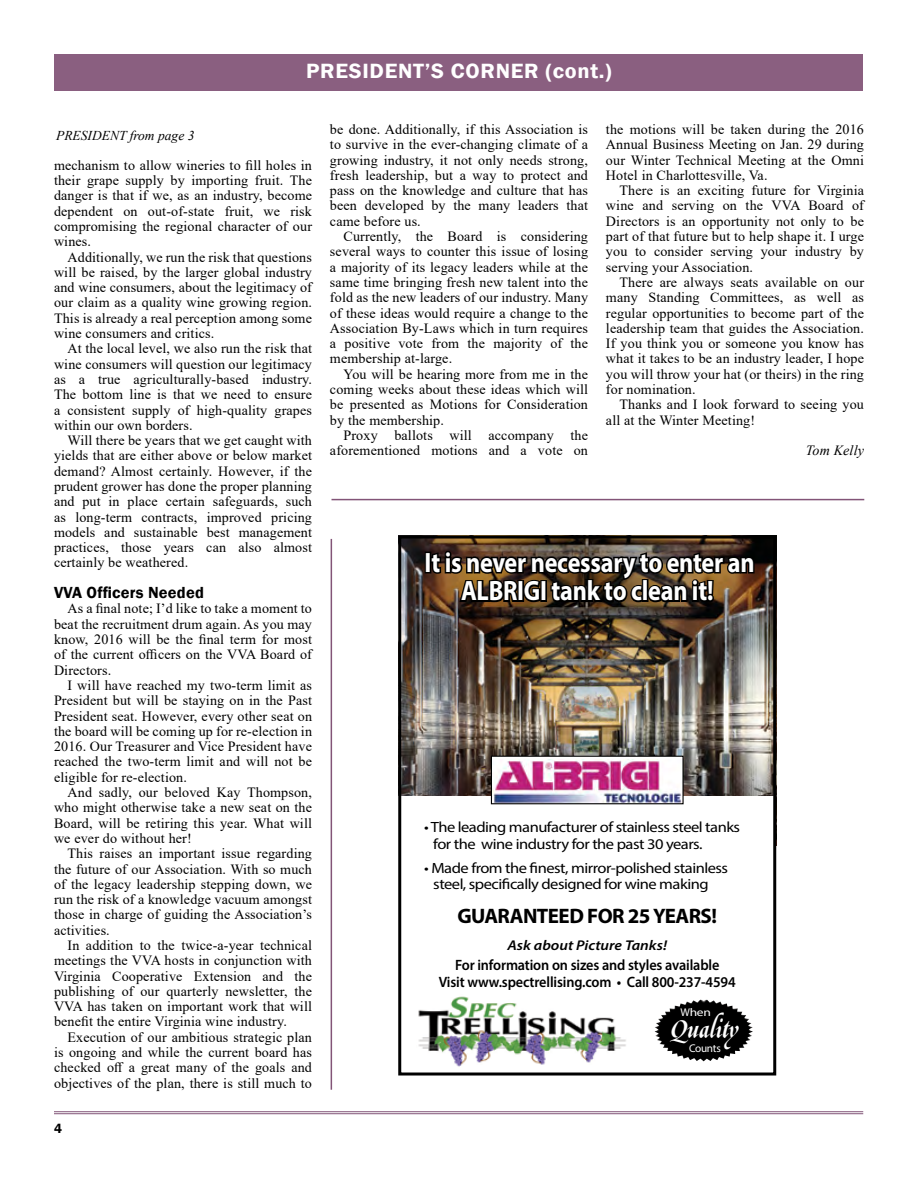
<style>
.page{position:relative;width:918px;height:1188px;background:#fff}
.page>*{position:absolute;margin:0;border:0;box-sizing:border-box;transform-origin:0 0}
.t1{font:700 28.05px/28.5px "Myriad Pro";letter-spacing:-.01em;color:#fff;text-align:center;scale:.86 1}
.t2{font:27px "Le Griffe D";letter-spacing:-.01em;color:#fff;scale:1.11 1}
.t3{font:600 21.15px "Franklin Gothic";letter-spacing:.03em;color:#fff;scale:1.05 1}
.t4{font:700 21px "Myriad Pro";letter-spacing:-.025em;color:#000}
.t5{font:600 16.5px "Franklin Gothic";letter-spacing:.01em;color:#000}
.t6{font:600 15px/16.5px "Myriad Pro";letter-spacing:-.01em;color:#000;text-align:center;scale:.95 1}
.t7{font:14.85px/16.5px "Myriad Pro";letter-spacing:-.03em;color:#000;scale:1.11 1}
.t8{font:14.1px/15.3px "Times New Roman";letter-spacing:.01em;color:#000;text-align:justify}
.t9{font:italic 600 14.1px "Myriad Pro";color:#000;scale:1.11 1}
.t10{font:italic 14.1px "Times New Roman";letter-spacing:.01em;color:#000}
.t11{font:700 13.5px "Myriad Pro";letter-spacing:-.01em;color:#000;scale:.95 1}
.t12{font:600 13.5px "Myriad Pro";color:#000;scale:1.11 1}
.t13{font:italic 13.5px "Times New Roman";color:#000}
.t14{font:600 13.5px "Franklin Gothic";color:#000}
.t15{font:11.25px "Myriad Pro";letter-spacing:-.025em;color:#fff}
</style>
<div class="page">
<div style="left:55px;top:55px;width:808px;height:36px;background:#8a5f80"></div>
<hr style="left:54px;top:1111px;width:809px;height:1px;background:#825477">
<hr style="left:54px;top:1113px;width:809px;height:1px;background:#825477">
<img style="left:402px;top:540px;width:370px;height:257px">
<img style="left:418px;top:996px;width:208px;height:71px">
<img style="left:656px;top:1000px;width:44px;height:25px">
<div style="left:491px;top:756px;width:192px;height:48px;background:#fff"></div>
<img style="left:493px;top:760px;width:189px;height:42px">
<div style="left:491px;top:756px;width:193px;height:48px;border:1px solid #000"></div>
<div style="left:425px;top:552px;width:6px;height:21px;border:3px solid #000"></div>
<img style="left:429px;top:540px;width:327px;height:116px">
<div style="left:398px;top:536px;width:378px;height:540px;border:3px solid #000"></div>
<hr style="left:332px;top:499px;width:532px;height:1px;background:#825477">
<hr style="left:331px;top:539px;width:1px;height:551px;background:#825477">
<h3 class="t3" style="left:306px;top:58px;width:293px">PRESIDENT’S CORNER (cont.)</h3>
<p class="t13" style="left:56px;top:126px;width:140px">PRESIDENT from page 3</p>
<p class="t8" style="left:54px;top:157px;width:260px">mechanism to allow wineries to fill holes in their grape supply by importing fruit. The danger is that if we, as an industry, become dependent on out-of-state fruit, we risk compromising the regional character of our wines.</p>
<p class="t8" style="left:54px;top:249px;width:260px;text-indent:13px">Additionally, we run the risk that questions will be raised, by the larger global industry and wine consumers, about the legitimacy of our claim as a quality wine growing region.<br>This is already a real perception among some wine consumers and critics.</p>
<p class="t8" style="left:54px;top:340px;width:260px;text-indent:13px">At the local level, we also run the risk that wine consumers will question our legitimacy as a true agriculturally-based industry.<br>The bottom line is that we need to ensure a consistent supply of high-quality grapes within our own borders.</p>
<p class="t8" style="left:54px;top:432px;width:260px;text-indent:13px">Will there be years that we get caught with yields that are either above or below market demand? Almost certainly. However, if the prudent grower has done the proper planning and put in place certain safeguards, such as long-term contracts, improved pricing models and sustainable best management practices, those years can also almost certainly be weathered.</p>
<p class="t5" style="left:54px;top:582px;width:151px">VVA Officers Needed</p>
<p class="t8" style="left:54px;top:601px;width:260px;text-indent:13px">As a final note; I’d like to take a moment to beat the recruitment drum again. As you may know, 2016 will be the final term for most of the current officers on the VVA Board of Directors.</p>
<p class="t8" style="left:54px;top:677px;width:260px;text-indent:13px">I will have reached my two-term limit as President but will be staying on in the Past President seat. However, every other seat on the board will be coming up for re-election in 2016. Our Treasurer and Vice President have reached the two-term limit and will not be eligible for re-election.</p>
<p class="t8" style="left:54px;top:784px;width:260px;text-indent:13px">And sadly, our beloved Kay Thompson, who might otherwise take a new seat on the Board, will be retiring this year. What will we ever do without her!</p>
<p class="t8" style="left:54px;top:845px;width:260px;text-indent:13px">This raises an important issue regarding the future of our Association. With so much of the legacy leadership stepping down, we run the risk of a knowledge vacuum amongst those in charge of guiding the Association’s activities.</p>
<p class="t8" style="left:54px;top:937px;width:260px;text-indent:13px">In addition to the twice-a-year technical meetings the VVA hosts in conjunction with Virginia Cooperative Extension and the publishing of our quarterly newsletter, the VVA has taken on important work that will benefit the entire Virginia wine industry.</p>
<p class="t8" style="left:54px;top:1029px;width:260px;text-indent:13px">Execution of our ambitious strategic plan is ongoing and while the current board has checked off a great many of the goals and objectives of the plan, there is still much to</p>
<p class="t14" style="left:54px;top:1121px;width:9px">4</p>
<p class="t8" style="left:330px;top:121px;width:260px">be done. Additionally, if this Association is to survive in the ever-changing climate of a growing industry, it not only needs strong, fresh leadership, but a way to protect and pass on the knowledge and culture that has been developed by the many leaders that came before us.</p>
<p class="t8" style="left:330px;top:228px;width:260px;text-indent:13px">Currently, the Board is considering several ways to counter this issue of losing a majority of its legacy leaders while at the same time bringing fresh new talent into the fold as the new leaders of our industry. Many of these ideas would require a change to the Association By-Laws which in turn requires a positive vote from the majority of the membership at-large.</p>
<p class="t8" style="left:330px;top:366px;width:260px;text-indent:13px">You will be hearing more from me in the coming weeks about these ideas which will be presented as Motions for Consideration by the membership.</p>
<p class="t8" style="left:330px;top:427px;width:260px;text-align:right">Proxy ballots will accompany the aforementioned motions and a vote on</p>
<p class="t8" style="left:606px;top:121px;width:260px">the motions will be taken during the 2016<br>Annual Business Meeting on Jan. 29 during our Winter Technical Meeting at the Omni Hotel in Charlottesville, Va.</p>
<p class="t8" style="left:606px;top:182px;width:260px;text-indent:13px">There is an exciting future for Virginia wine and serving on the VVA Board of Directors is an opportunity not only to be part of that future but to help shape it. I urge you to consider serving your industry by serving your Association.</p>
<p class="t8" style="left:606px;top:274px;width:260px;text-indent:13px">There are always seats available on our many Standing Committees, as well as regular opportunities to become part of the leadership team that guides the Association.<br>If you think you or someone you know has what it takes to be an industry leader, I hope you will throw your hat (or theirs) in the ring for nomination.</p>
<p class="t8" style="left:606px;top:396px;width:260px;text-indent:13px">Thanks and I look forward to seeing you all at the Winter Meeting!</p>
<p class="t10" style="left:806px;top:441px;width:60px">Tom Kelly</p>
<h1 class="t1" style="left:425px;top:547px;width:385px">It is never necessary to enter an<br>ALBRIGI tank to clean it!</h1>
<p class="t7" style="left:433px;top:819px;width:278px;text-indent:-9px">• The leading manufacturer of stainless steel tanks for the wine industry for the past 30 years.</p>
<p class="t7" style="left:433px;top:859px;width:267px;text-indent:-9px">• Made from the finest, mirror-polished stainless steel, specifically designed for wine making</p>
<h3 class="t4" style="left:457px;top:902px;width:261px">GUARANTEED FOR 25 YEARS!</h3>
<p class="t12" style="left:498px;top:935px;width:161px">ASK ABOUT PICTURETANKS</p>
<p class="t11" style="left:477px;top:955px;width:234px">For information on all available models:</p>
<p class="t9" style="left:507px;top:937px;width:145px">Ask about Picture Tanks!</p>
<p class="t6" style="left:439px;top:956px;width:314px">For information on sizes and styles available<br>Visit www.spectrellising.com • Call 800-237-4594</p>
<p class="t15" style="left:681px;top:1006px;width:32px">When</p>
<h2 class="t2" style="left:668px;top:1011px;width:64px">Quality</h2>
<p class="t15" style="left:689px;top:1041px;width:33px">Counts</p>
</div>
